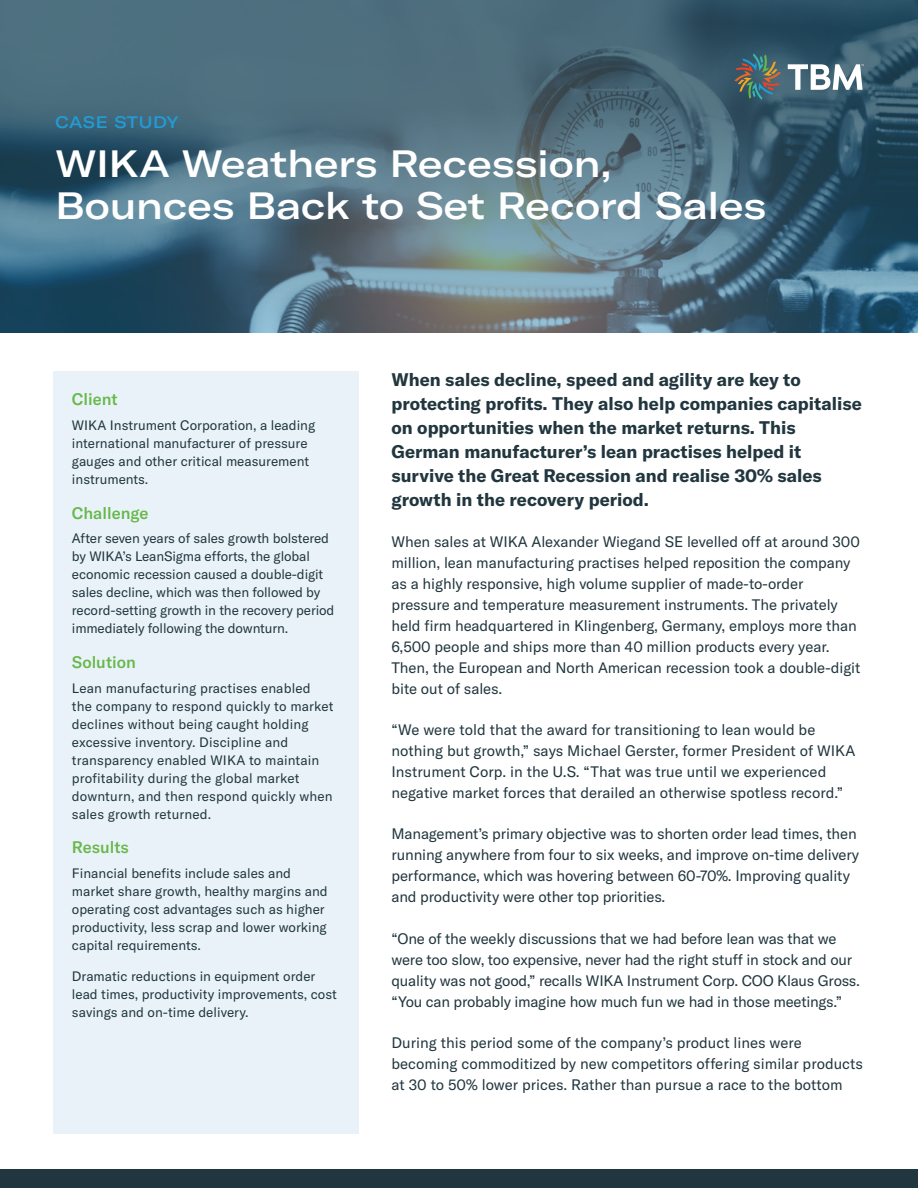
<style>
.page{position:relative;width:918px;height:1188px;background:#fff}
.page>*{position:absolute;margin:0;border:0;box-sizing:border-box;transform-origin:0 0}
.t1{font:500 expanded 37.5px/42px "GT America";color:#fff}
.t2{font:700 18px/24px "GT America";color:#21363e}
.t3{font:500 16.5px "GT America";color:#67b849}
.t4{font:500 expanded 16.5px "GT America";letter-spacing:.03em;color:#229bd4}
.t5{font:15px/21px "GT America";letter-spacing:-.005em;color:#21363e}
.t6{font:13.5px/18px "GT America";color:#21363e}
</style>
<div class="page">
<div style="left:0;top:1169px;width:918px;height:19px;background:#21363e"></div>
<div style="left:53px;top:372px;width:306px;height:762px;background:#e9f2f9"></div>
<svg style="left:0;top:0;width:918px;height:333px;background:#4a6b7b"></svg>
<svg style="left:734px;top:53px;width:47px;height:47px;background:#536869"></svg>
<svg style="left:788px;top:64px;width:76px;height:26px"></svg>
<p class="t4" style="left:56px;top:113px;width:125px">CASE STUDY</p>
<h1 class="t1" style="left:56px;top:142px;width:712px">WIKA Weathers Recession,<br>Bounces Back to Set Record Sales</h1>
<p class="t3" style="left:72px;top:390px;width:47px">Client</p>
<p class="t6" style="left:72px;top:416px;width:245px">WIKA Instrument Corporation, a leading international manufacturer of pressure gauges and other critical measurement instruments.</p>
<p class="t3" style="left:72px;top:503px;width:78px">Challenge</p>
<p class="t6" style="left:72px;top:530px;width:264px">After seven years of sales growth bolstered by WIKA’s LeanSigma efforts, the global economic recession caused a double-digit sales decline, which was then followed by record-setting growth in the recovery period immediately following the downturn.</p>
<p class="t3" style="left:72px;top:652px;width:65px">Solution</p>
<p class="t6" style="left:72px;top:679px;width:263px">Lean manufacturing practises enabled the company to respond quickly to market declines without being caught holding excessive inventory. Discipline and transparency enabled WIKA to maintain profitability during the global market downturn, and then respond quickly when sales growth returned.</p>
<p class="t3" style="left:72px;top:837px;width:58px">Results</p>
<p class="t6" style="left:72px;top:864px;width:257px">Financial benefits include sales and market share growth, healthy margins and operating cost advantages such as higher productivity, less scrap and lower working capital requirements.</p>
<p class="t6" style="left:72px;top:968px;width:267px">Dramatic reductions in equipment order lead times, productivity improvements, cost savings and on-time delivery.</p>
<p class="t2" style="left:392px;top:367px;width:472px">When sales decline, speed and agility are key to protecting profits. They also help companies capitalise on opportunities when the market returns. This German manufacturer’s lean practises helped it survive the Great Recession and realise 30% sales growth in the recovery period.</p>
<p class="t5" style="left:392px;top:531px;width:470px">When sales at WIKA Alexander Wiegand SE levelled off at around 300 million, lean manufacturing practises helped reposition the company as a highly responsive, high volume supplier of made-to-order pressure and temperature measurement instruments. The privately held firm headquartered in Klingenberg, Germany, employs more than 6,500 people and ships more than 40 million products every year.<br>Then, the European and North American recession took a double-digit bite out of sales.</p>
<p class="t5" style="left:392px;top:719px;width:465px">“We were told that the award for transitioning to lean would be nothing but growth,” says Michael Gerster, former President of WIKA Instrument Corp. in the U.S. “That was true until we experienced negative market forces that derailed an otherwise spotless record.”</p>
<p class="t5" style="left:392px;top:824px;width:469px">Management’s primary objective was to shorten order lead times, then running anywhere from four to six weeks, and improve on-time delivery performance, which was hovering between 60-70%. Improving quality and productivity were other top priorities.</p>
<p class="t5" style="left:392px;top:928px;width:470px">“One of the weekly discussions that we had before lean was that we were too slow, too expensive, never had the right stuff in stock and our quality was not good,” recalls WIKA Instrument Corp. COO Klaus Gross. “You can probably imagine how much fun we had in those meetings.”</p>
<p class="t5" style="left:392px;top:1032px;width:473px">During this period some of the company’s product lines were becoming commoditized by new competitors offering similar products at 30 to 50% lower prices. Rather than pursue a race to the bottom</p>
</div>
